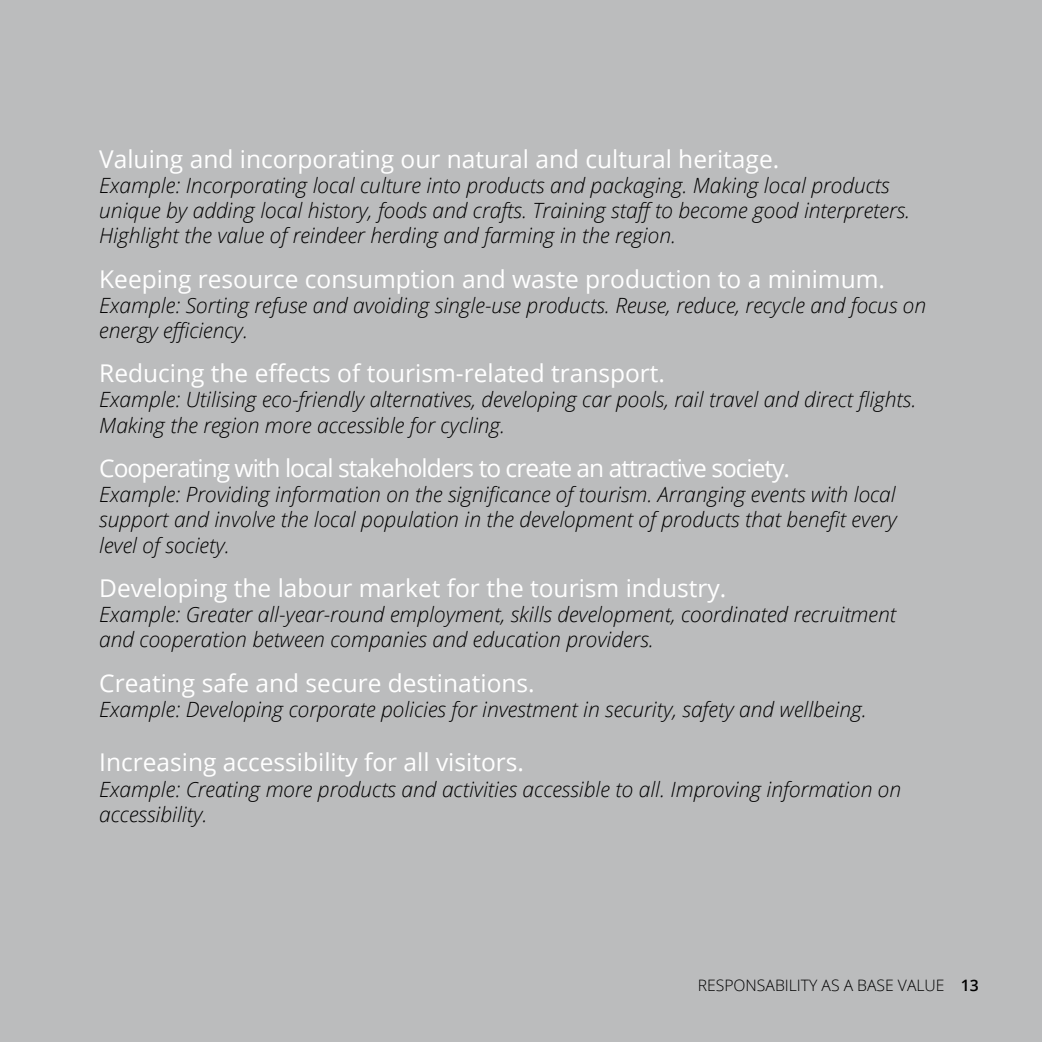
<style>
.page{position:relative;width:1042px;height:1042px;background:#bbbcbd}
.page>*{position:absolute;margin:0;border:0;box-sizing:border-box;transform-origin:0 0}
.t1{font:24.5px "Open Sans";color:#fff}
.t2{font:24.5px "Open Sans";letter-spacing:-.04em;color:#fff}
.t3{font:italic 300 21px/25.2px "Open Sans";color:#000}
.t4{font:300 15.75px "Open Sans";color:#000}
.s1{font-weight:600}
</style>
<div class="page">
<p class="t1" style="left:99px;top:142px;width:681px">Valuing and incorporating our natural and cultural heritage.</p>
<p class="t3" style="left:99px;top:172px;width:812px">Example: Incorporating local culture into products and packaging. Making local products unique by adding local history, foods and crafts. Training staff to become good interpreters.<br>Highlight the value of reindeer herding and farming in the region.</p>
<p class="t1" style="left:99px;top:262px;width:787px">Keeping resource consumption and waste production to a minimum.</p>
<p class="t3" style="left:99px;top:292px;width:828px">Example: Sorting refuse and avoiding single-use products. Reuse, reduce, recycle and focus on energy efficiency.</p>
<p class="t1" style="left:99px;top:356px;width:567px">Reducing the effects of tourism-related transport.</p>
<p class="t3" style="left:99px;top:386px;width:819px">Example: Utilising eco-friendly alternatives, developing car pools, rail travel and direct flights.<br>Making the region more accessible for cycling.</p>
<p class="t2" style="left:99px;top:451px;width:692px">Cooperating with local stakeholders to create an attractive society.</p>
<p class="t3" style="left:99px;top:481px;width:799px;text-align:justify">Example: Providing information on the significance of tourism. Arranging events with local support and involve the local population in the development of products that benefit every level of society.</p>
<p class="t1" style="left:99px;top:571px;width:628px">Developing the labour market for the tourism industry.</p>
<p class="t3" style="left:99px;top:601px;width:798px">Example: Greater all-year-round employment, skills development, coordinated recruitment and cooperation between companies and education providers.</p>
<p class="t1" style="left:99px;top:666px;width:437px">Creating safe and secure destinations.</p>
<p class="t3" style="left:99px;top:696px;width:769px">Example: Developing corporate policies for investment in security, safety and wellbeing.</p>
<p class="t1" style="left:99px;top:745px;width:426px">Increasing accessibility for all visitors.</p>
<p class="t3" style="left:99px;top:775px;width:803px">Example: Creating more products and activities accessible to all. Improving information on accessibility.</p>
<p class="t4" style="left:698px;top:974px;width:283px">RESPONSABILITY AS A BASE VALUE <span class="s1">13</span></p>
</div>
